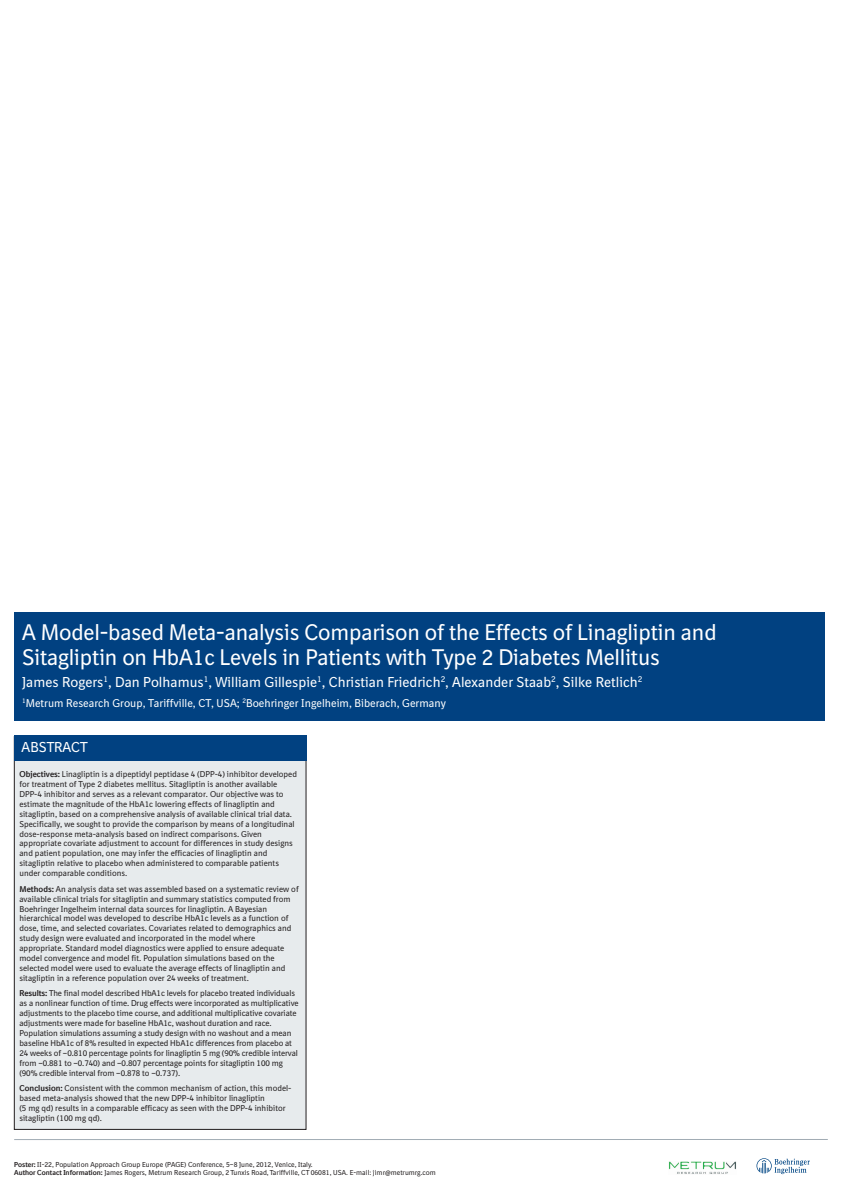
<style>
.page{position:relative;width:842px;height:1191px;background:#fff}
.page>*{position:absolute;margin:0;border:0;box-sizing:border-box;transform-origin:0 0}
.t1{font:22px/25px "BI Sans";letter-spacing:-.01em;color:#fff}
.t2{font:14px "BI Sans";color:#fff}
.t3{font:11px "BI Sans";color:#fff}
.t4{font:8.2px/9.9px "BI Sans";color:#231f20}
.t5{font:7px/8px "BI Sans";color:#231f20}
.s1{font-weight:700}
</style>
<div class="page">
<div style="left:14px;top:736px;width:292px;height:393px;background:#e7ebed"></div>
<div style="left:14px;top:735px;width:292px;height:25px;background:#014181"></div>
<hr style="left:14px;top:1139px;width:814px;height:1px;background:#a1acb4">
<svg style="left:756px;top:1158px;width:54px;height:16px"></svg>
<img style="left:669px;top:1161px;width:67px;height:13px">
<div style="left:14px;top:612px;width:810px;height:109px;background:#014181"></div>
<h1 class="t1" style="left:22px;top:622px;width:696px">A Model-based Meta-analysis Comparison of the Effects of Linagliptin and<br>Sitagliptin on HbA1c Levels in Patients with Type 2 Diabetes Mellitus</h1>
<h2 class="t2" style="left:22px;top:677px;width:622px">James Rogers<sup>1</sup>, Dan Polhamus<sup>1</sup>, William Gillespie<sup>1</sup>, Christian Friedrich<sup>2</sup>, Alexander Staab<sup>2</sup>, Silke Retlich<sup>2</sup></h2>
<h3 class="t3" style="left:22px;top:699px;width:425px"><sup>1</sup>Metrum Research Group, Tariffville, CT, USA; <sup>2</sup>Boehringer Ingelheim, Biberach, Germany</h3>
<h2 class="t2" style="left:22px;top:741px;width:67px">ABSTRACT</h2>
<p class="t4" style="left:19px;top:770px;width:279px"><span class="s1">Objectives:</span> Linagliptin is a dipeptidyl peptidase 4 (DPP-4) inhibitor developed for treatment of Type 2 diabetes mellitus. Sitagliptin is another available DPP-4 inhibitor and serves as a relevant comparator. Our objective was to estimate the magnitude of the HbA1c lowering effects of linagliptin and sitagliptin, based on a comprehensive analysis of available clinical trial data.<br>Specifically, we sought to provide the comparison by means of a longitudinal dose-response meta-analysis based on indirect comparisons. Given appropriate covariate adjustment to account for differences in study designs and patient population, one may infer the efficacies of linagliptin and sitagliptin relative to placebo when administered to comparable patients under comparable conditions.</p>
<p class="t4" style="left:19px;top:884px;width:281px"><span class="s1">Methods:</span> An analysis data set was assembled based on a systematic review of available clinical trials for sitagliptin and summary statistics computed from Boehringer Ingelheim internal data sources for linagliptin. A Bayesian hierarchical model was developed to describe HbA1c levels as a function of dose, time, and selected covariates. Covariates related to demographics and study design were evaluated and incorporated in the model where appropriate. Standard model diagnostics were applied to ensure adequate model convergence and model fit. Population simulations based on the selected model were used to evaluate the average effects of linagliptin and sitagliptin in a reference population over 24 weeks of treatment.</p>
<p class="t4" style="left:19px;top:989px;width:281px"><span class="s1">Results:</span> The final model described HbA1c levels for placebo treated individuals as a nonlinear function of time. Drug effects were incorporated as multiplicative adjustments to the placebo time course, and additional multiplicative covariate adjustments were made for baseline HbA1c, washout duration and race.<br>Population simulations assuming a study design with no washout and a mean baseline HbA1c of 8% resulted in expected HbA1c differences from placebo at 24 weeks of –0.810 percentage points for linagliptin 5 mg (90% credible interval from –0.881 to –0.740) and –0.807 percentage points for sitagliptin 100 mg (90% credible interval from –0.878 to –0.737).</p>
<p class="t4" style="left:19px;top:1084px;width:274px"><span class="s1">Conclusion:</span> Consistent with the common mechanism of action, this model&shy;based meta-analysis showed that the new DPP-4 inhibitor linagliptin<br>(5 mg qd) results in a comparable efficacy as seen with the DPP-4 inhibitor sitagliptin (100 mg qd).</p>
<p class="t5" style="left:14px;top:1161px;width:423px"><span class="s1">Poster:</span> II-22, Population Approach Group Europe (PAGE) Conference, 5–8 June, 2012, Venice, Italy.<br><span class="s1">Author Contact Information:</span> James Rogers, Metrum Research Group, 2 Tunxis Road, Tariffville, CT 06081, USA. E-mail: jimr@metrumrg.com</p>
</div>
